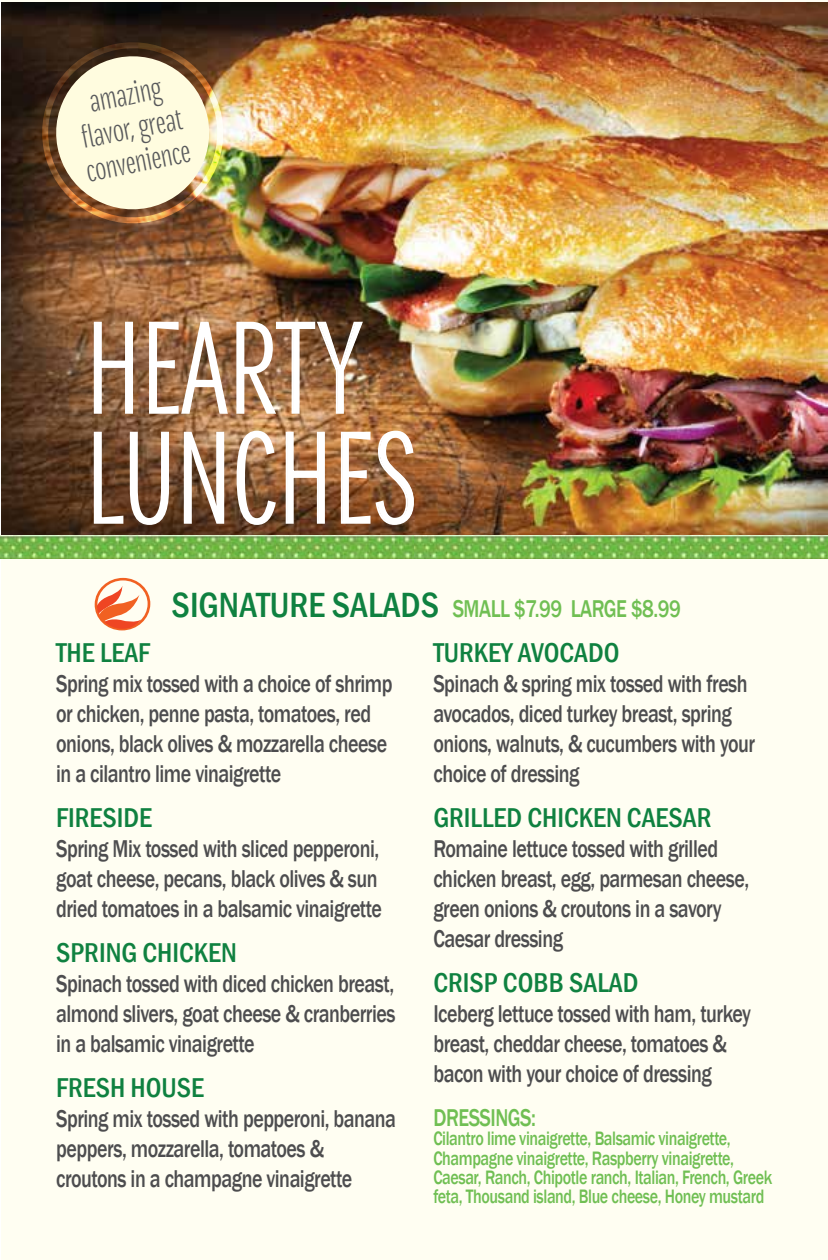
<style>
.page{position:relative;width:828px;height:1260px;background:#fff}
.page>*{position:absolute;margin:0;border:0;box-sizing:border-box;transform-origin:0 0}
.t1{font:120px/110px "Densia Sans";letter-spacing:-.01em;color:#fff}
.t2{font:30px/34px "Densia Sans";color:#58595b;text-align:center}
.t3{font:500 condensed 28px "Franklin Gothic";color:#0f8140}
.t4{font:500 25px/30px "Franklin Gothic";letter-spacing:-.025em;color:#4d4d4f;scale:.8 1}
.t5{font:500 25px "Franklin Gothic";letter-spacing:-.025em;color:#70bf53;scale:.8 1}
.t6{font:500 20px/19.2px "Franklin Gothic";letter-spacing:-.025em;color:#70bf53;scale:.8 1}
.s1{font-stretch:condensed;font-size:36px;color:#0f8140}
</style>
<div class="page">
<div style="left:1px;top:0;width:827px;height:1260px;background:#fffef2"></div>
<img style="left:1px;top:2px;width:827px;height:534px">
<svg style="left:94px;top:578px;width:57px;height:52px"></svg>
<svg style="left:93px;top:321px;width:41px;height:94px"></svg>
<svg style="left:148px;top:321px;width:81px;height:94px;background:#aa8365"></svg>
<img style="left:235px;top:320px;width:129px;height:95px">
<svg style="left:93px;top:431px;width:77px;height:95px;background:#82624b"></svg>
<svg style="left:183px;top:431px;width:42px;height:94px;background:#a0826b"></svg>
<svg style="left:236px;top:430px;width:41px;height:96px;background:#a07b5e"></svg>
<svg style="left:285px;top:431px;width:41px;height:94px;background:#a47e61"></svg>
<img style="left:340px;top:430px;width:75px;height:96px">
<img style="left:42px;top:42px;width:181px;height:181px">
<img style="left:0;top:536px;width:828px;height:23px">
<p class="t2" style="left:70px;top:88px;width:108px;rotate:-11deg">amazing flavor, great convenience</p>
<h1 class="t1" style="left:85px;top:316px;width:335px">HEARTY<br>LUNCHES</h1>
<p class="t5" style="left:172px;top:593px;width:638px"><span class="s1">SIGNATURE SALADS</span> SMALL $7.99 LARGE $8.99</p>
<p class="t3" style="left:56px;top:634px;width:95px">THE LEAF</p>
<p class="t4" style="left:56px;top:669px;width:422px">Spring mix tossed with a choice of shrimp or chicken, penne pasta, tomatoes, red onions, black olives &amp; mozzarella cheese in a cilantro lime vinaigrette</p>
<p class="t3" style="left:56px;top:799px;width:97px">FIRESIDE</p>
<p class="t4" style="left:56px;top:834px;width:409px">Spring Mix tossed with sliced pepperoni, goat cheese, pecans, black olives &amp; sun dried tomatoes in a balsamic vinaigrette</p>
<p class="t3" style="left:56px;top:934px;width:182px">SPRING CHICKEN</p>
<p class="t4" style="left:56px;top:969px;width:426px;text-align:justify">Spinach tossed with diced chicken breast, almond slivers, goat cheese &amp; cranberries in a balsamic vinaigrette</p>
<p class="t3" style="left:56px;top:1069px;width:149px">FRESH HOUSE</p>
<p class="t4" style="left:56px;top:1104px;width:426px">Spring mix tossed with pepperoni, banana peppers, mozzarella, tomatoes &amp; croutons in a champagne vinaigrette</p>
<p class="t3" style="left:433px;top:634px;width:188px">TURKEY AVOCADO</p>
<p class="t4" style="left:433px;top:669px;width:404px">Spinach &amp; spring mix tossed with fresh avocados, diced turkey breast, spring onions, walnuts, &amp; cucumbers with your choice of dressing</p>
<p class="t3" style="left:433px;top:799px;width:280px">GRILLED CHICKEN CAESAR</p>
<p class="t4" style="left:433px;top:834px;width:396px">Romaine lettuce tossed with grilled chicken breast, egg, parmesan cheese, green onions &amp; croutons in a savory<br>Caesar dressing</p>
<p class="t3" style="left:433px;top:964px;width:207px">CRISP COBB SALAD</p>
<p class="t4" style="left:433px;top:999px;width:399px">Iceberg lettuce tossed with ham, turkey breast, cheddar cheese, tomatoes &amp; bacon with your choice of dressing</p>
<p class="t5" style="left:433px;top:1102px;width:130px">DRESSINGS:</p>
<p class="t6" style="left:433px;top:1129px;width:425px">Cilantro lime vinaigrette, Balsamic vinaigrette, Champagne vinaigrette, Raspberry vinaigrette, Caesar, Ranch, Chipotle ranch, Italian, French, Greek feta, Thousand island, Blue cheese, Honey mustard</p>
</div>
